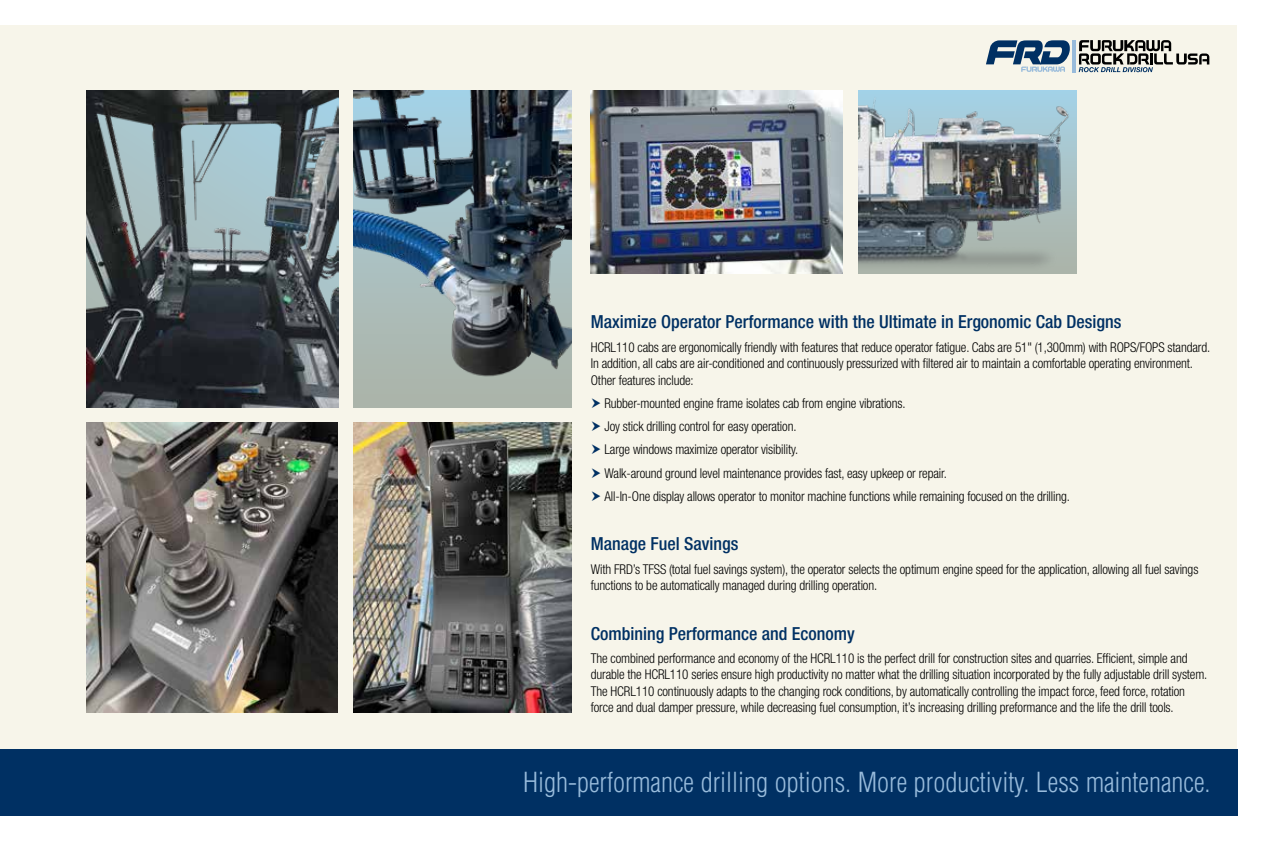
<style>
.page{position:relative;width:1263px;height:842px;background:#fff}
.page>*{position:absolute;margin:0;border:0;box-sizing:border-box;transform-origin:0 0}
.t1{font:300 condensed 27px "Helvetica LT Std";color:#98bbdb}
.t2{font:500 condensed 18px "Helvetica Neue LT Std";color:#003063}
.t3{font:300 condensed 13.5px/16.5px "Helvetica Neue LT Std";letter-spacing:-.01em;color:#000}
</style>
<div class="page">
<div style="left:0;top:26px;width:1237px;height:790px;background:#f7f5ea"></div>
<div style="left:0;top:749px;width:1237px;height:67px;background:#003063"></div>
<svg style="left:1079px;top:40px;width:130px;height:32px"></svg>
<svg style="left:986px;top:40px;width:84px;height:32px"></svg>
<hr style="left:1072px;top:40px;width:3px;height:32px;background:#98bbdb">
<img style="left:86px;top:90px;width:253px;height:317px">
<img style="left:591px;top:90px;width:252px;height:183px">
<img style="left:858px;top:90px;width:218px;height:183px">
<img style="left:354px;top:90px;width:217px;height:317px">
<img style="left:86px;top:422px;width:251px;height:290px">
<img style="left:354px;top:422px;width:217px;height:290px">
<h2 class="t2" style="left:591px;top:311px;width:532px">Maximize Operator Performance with the Ultimate in Ergonomic Cab Designs</h2>
<p class="t3" style="left:591px;top:338px;width:621px">HCRL110 cabs are ergonomically friendly with features that reduce operator fatigue. Cabs are 51" (1,300mm) with ROPS/FOPS standard.<br>In addition, all cabs are air-conditioned and continuously pressurized with filtered air to maintain a comfortable operating environment.<br>Other features include:</p>
<p class="t3" style="left:604px;top:391px;width:467px;line-height:23.2px">Rubber-mounted engine frame isolates cab from engine vibrations.<br>Joy stick drilling control for easy operation.<br>Large windows maximize operator visibility.<br>Walk-around ground level maintenance provides fast, easy upkeep or repair.<br>All-In-One display allows operator to monitor machine functions while remaining focused on the drilling.</p>
<h2 class="t2" style="left:591px;top:533px;width:149px">Manage Fuel Savings</h2>
<p class="t3" style="left:591px;top:560px;width:609px">With FRD’s TFSS (total fuel savings system), the operator selects the optimum engine speed for the application, allowing all fuel savings functions to be automatically managed during drilling operation.</p>
<h2 class="t2" style="left:591px;top:622px;width:266px">Combining Performance and Economy</h2>
<p class="t3" style="left:591px;top:650px;width:618px">The combined performance and economy of the HCRL110 is the perfect drill for construction sites and quarries. Efficient, simple and durable the HCRL110 series ensure high productivity no matter what the drilling situation incorporated by the fully adjustable drill system.<br>The HCRL110 continuously adapts to the changing rock conditions, by automatically controlling the impact force, feed force, rotation force and dual damper pressure, while decreasing fuel consumption, it’s increasing drilling preformance and the life the drill tools.</p>
<h1 class="t1" style="left:523px;top:765px;width:689px">High-performance drilling options. More productivity. Less maintenance.</h1>
</div>
